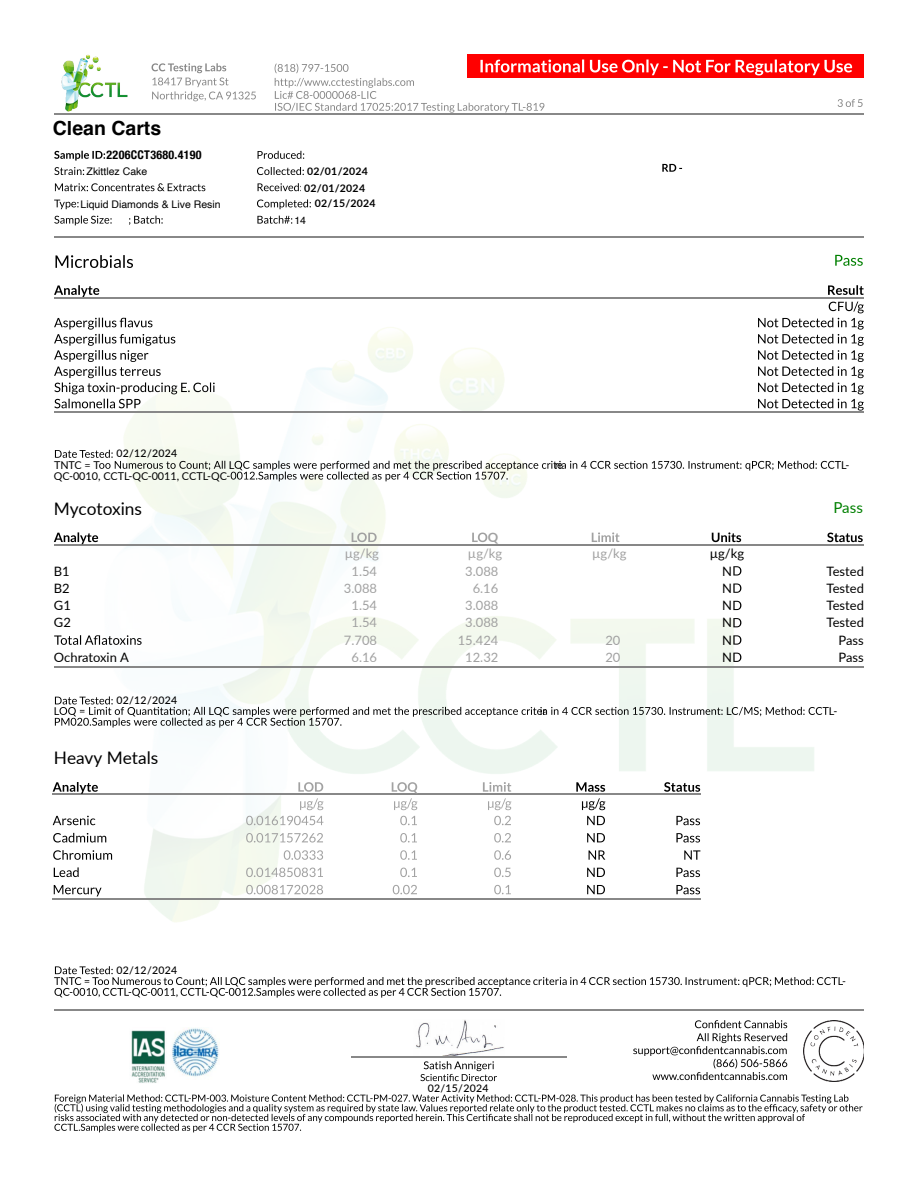
<style>
.page{position:relative;width:918px;height:1188px;background:#fff}
.page>*{position:absolute;margin:0;border:0;box-sizing:border-box;transform-origin:0 0}
.t1{font:700 19.5px "Helvetica";color:#000}
.t2{font:17.25px "Lato";color:#000}
.t3{font:15.15px "Lato";color:#008000}
.t4{font:12.9px "Lato";color:#a1a1a1}
.t5{font:12.9px "Lato";color:#000}
.t6{font:700 12.9px "Lato";color:#a1a1a1}
.t7{font:700 condensed 12px "Helvetica Neue";letter-spacing:.025em;color:#000}
.t8{font:10.8px "Lato";color:#000}
.t9{font:500 10.5px "Lato";letter-spacing:.025em;color:#000}
.t10{font:10.5px "Helvetica";color:#000}
.t11{font:700 10.5px/16.6px "Lato";letter-spacing:.025em;color:#000}
</style>
<div class="page">
<hr style="left:54px;top:113px;width:810px;height:1px;background:#888">
<div style="left:468px;top:54px;width:396px;height:24px;background:#f00"></div>
<svg style="left:152px;top:63px;width:104px;height:38px"></svg>
<svg style="left:275px;top:58px;width:588px;height:55px"></svg>
<img style="left:61px;top:54px;width:67px;height:58px">
<hr style="left:54px;top:237px;width:810px;height:1px;background:#888">
<svg style="left:54px;top:167px;width:30px;height:8px"></svg>
<svg style="left:55px;top:183px;width:150px;height:8px"></svg>
<svg style="left:54px;top:200px;width:25px;height:9px"></svg>
<svg style="left:54px;top:216px;width:109px;height:9px"></svg>
<svg style="left:258px;top:151px;width:46px;height:8px"></svg>
<svg style="left:257px;top:167px;width:47px;height:8px"></svg>
<svg style="left:258px;top:183px;width:43px;height:9px"></svg>
<svg style="left:257px;top:199px;width:54px;height:10px"></svg>
<svg style="left:257px;top:216px;width:35px;height:8px"></svg>
<svg style="left:662px;top:164px;width:20px;height:8px"></svg>
<svg style="left:56px;top:255px;width:77px;height:13px"></svg>
<svg style="left:835px;top:255px;width:28px;height:11px"></svg>
<svg style="left:54px;top:966px;width:791px;height:32px"></svg>
<hr style="left:559px;top:411px;width:305px;height:2px;background:#888">
<hr style="left:54px;top:411px;width:505px;height:2px;background:#888">
<hr style="left:559px;top:297px;width:305px;height:1px;background:#888">
<hr style="left:54px;top:297px;width:505px;height:1px;background:#888">
<svg style="left:54px;top:285px;width:45px;height:12px"></svg>
<svg style="left:828px;top:285px;width:36px;height:10px"></svg>
<svg style="left:54px;top:318px;width:161px;height:90px"></svg>
<svg style="left:758px;top:301px;width:106px;height:110px"></svg>
<hr style="left:54px;top:1010px;width:810px;height:1px;background:#888">
<svg style="left:54px;top:1094px;width:809px;height:38px"></svg>
<img style="left:131px;top:1028px;width:88px;height:55px">
<img style="left:804px;top:1021px;width:60px;height:60px">
<svg style="left:633px;top:1020px;width:154px;height:60px"></svg>
<img style="left:416px;top:1020px;width:88px;height:36px">
<svg style="left:420px;top:1061px;width:77px;height:20px"></svg>
<hr style="left:351px;top:1056px;width:216px;height:1px;background:#888">
<hr style="left:606px;top:899px;width:95px;height:1px;background:#888">
<hr style="left:512px;top:899px;width:94px;height:1px;background:#888">
<hr style="left:418px;top:899px;width:94px;height:1px;background:#888">
<hr style="left:324px;top:899px;width:94px;height:1px;background:#888">
<hr style="left:209px;top:899px;width:115px;height:1px;background:#888">
<hr style="left:53px;top:899px;width:156px;height:1px;background:#888">
<hr style="left:606px;top:794px;width:95px;height:1px;background:#888">
<hr style="left:512px;top:794px;width:94px;height:1px;background:#888">
<hr style="left:418px;top:794px;width:94px;height:1px;background:#888">
<hr style="left:209px;top:794px;width:115px;height:1px;background:#888">
<hr style="left:53px;top:794px;width:156px;height:1px;background:#888">
<svg style="left:53px;top:782px;width:45px;height:12px"></svg>
<svg style="left:576px;top:782px;width:124px;height:10px"></svg>
<svg style="left:298px;top:782px;width:213px;height:28px"></svg>
<svg style="left:582px;top:798px;width:23px;height:12px"></svg>
<svg style="left:53px;top:816px;width:42px;height:9px"></svg>
<svg style="left:246px;top:816px;width:265px;height:9px"></svg>
<svg style="left:587px;top:816px;width:113px;height:9px"></svg>
<svg style="left:53px;top:833px;width:53px;height:10px"></svg>
<svg style="left:246px;top:833px;width:265px;height:10px"></svg>
<svg style="left:587px;top:833px;width:113px;height:10px"></svg>
<svg style="left:53px;top:850px;width:59px;height:10px"></svg>
<svg style="left:284px;top:850px;width:227px;height:10px"></svg>
<svg style="left:589px;top:850px;width:111px;height:10px"></svg>
<svg style="left:54px;top:867px;width:25px;height:10px"></svg>
<svg style="left:246px;top:868px;width:265px;height:9px"></svg>
<svg style="left:587px;top:868px;width:113px;height:9px"></svg>
<svg style="left:54px;top:885px;width:48px;height:11px"></svg>
<svg style="left:246px;top:885px;width:265px;height:9px"></svg>
<svg style="left:587px;top:885px;width:113px;height:9px"></svg>
<svg style="left:55px;top:450px;width:786px;height:31px"></svg>
<svg style="left:732px;top:707px;width:97px;height:9px"></svg>
<svg style="left:55px;top:696px;width:668px;height:31px"></svg>
<hr style="left:742px;top:666px;width:122px;height:1px;background:#878787">
<hr style="left:620px;top:666px;width:122px;height:1px;background:#878787">
<hr style="left:498px;top:666px;width:122px;height:1px;background:#878787">
<hr style="left:377px;top:666px;width:121px;height:1px;background:#878787">
<hr style="left:256px;top:666px;width:121px;height:1px;background:#878787">
<hr style="left:54px;top:666px;width:202px;height:1px;background:#878787">
<hr style="left:742px;top:544px;width:122px;height:1px;background:#878787">
<hr style="left:620px;top:544px;width:122px;height:1px;background:#878787">
<hr style="left:498px;top:544px;width:122px;height:1px;background:#878787">
<hr style="left:377px;top:544px;width:121px;height:1px;background:#878787">
<hr style="left:256px;top:544px;width:121px;height:1px;background:#878787">
<hr style="left:54px;top:544px;width:202px;height:1px;background:#878787">
<svg style="left:54px;top:532px;width:44px;height:12px"></svg>
<svg style="left:352px;top:533px;width:25px;height:9px"></svg>
<svg style="left:472px;top:533px;width:15px;height:9px"></svg>
<svg style="left:592px;top:532px;width:28px;height:10px"></svg>
<svg style="left:712px;top:532px;width:29px;height:10px"></svg>
<svg style="left:827px;top:533px;width:36px;height:9px"></svg>
<svg style="left:733px;top:566px;width:8px;height:10px"></svg>
<svg style="left:733px;top:584px;width:8px;height:9px"></svg>
<svg style="left:733px;top:601px;width:8px;height:9px"></svg>
<svg style="left:733px;top:618px;width:8px;height:9px"></svg>
<svg style="left:54px;top:635px;width:88px;height:10px"></svg>
<svg style="left:733px;top:635px;width:8px;height:10px"></svg>
<svg style="left:733px;top:653px;width:8px;height:9px"></svg>
<svg style="left:54px;top:151px;width:52px;height:10px"></svg>
<h1 class="t1" style="left:53px;top:116px;width:110px">Clean Carts</h1>
<p class="t7" style="left:107px;top:145px;width:97px">2206CCT3680.4190</p>
<p class="t10" style="left:87px;top:163px;width:62px">Zkittlez Cake</p>
<p class="t10" style="left:81px;top:196px;width:142px">Liquid Diamonds &amp; Live Resin</p>
<p class="t11" style="left:304px;top:163px;width:65px">02/01/2024<br>02/01/2024</p>
<p class="t11" style="left:315px;top:195px;width:62px">02/15/2024</p>
<p class="t10" style="left:294px;top:212px;width:13px">14</p>
<p class="t9" style="left:117px;top:446px;width:62px">02/12/2024</p>
<p class="t8" style="left:54px;top:457px;width:47px">TNTC = T</p>
<p class="t8" style="left:229px;top:457px;width:7px">L</p>
<p class="t8" style="left:841px;top:457px;width:10px">L-</p>
<p class="t8" style="left:54px;top:468px;width:175px">QC-0010, CCTL-QC-0011, CCTL-QC</p>
<h2 class="t2" style="left:54px;top:496px;width:90px">Mycotoxins</h2>
<p class="t3" style="left:834px;top:497px;width:31px">Pass</p>
<p class="t6" style="left:488px;top:528px;width:12px">Q</p>
<p class="t4" style="left:345px;top:544px;width:36px">µg/kg</p>
<p class="t4" style="left:468px;top:544px;width:36px">µg/kg</p>
<p class="t4" style="left:592px;top:544px;width:36px">µg/kg</p>
<p class="t5" style="left:710px;top:544px;width:36px">µg/kg</p>
<p class="t5" style="left:54px;top:562px;width:17px">B1</p>
<p class="t4" style="left:351px;top:562px;width:27px">1.54</p>
<p class="t4" style="left:465px;top:562px;width:35px">3.088</p>
<p class="t5" style="left:722px;top:562px;width:11px">N</p>
<p class="t5" style="left:827px;top:562px;width:39px">Tested</p>
<p class="t5" style="left:54px;top:579px;width:17px">B2</p>
<p class="t4" style="left:344px;top:579px;width:35px">3.088</p>
<p class="t4" style="left:473px;top:579px;width:27px">6.16</p>
<p class="t5" style="left:722px;top:579px;width:11px">N</p>
<p class="t5" style="left:827px;top:579px;width:39px">Tested</p>
<p class="t5" style="left:54px;top:596px;width:18px">G1</p>
<p class="t4" style="left:352px;top:596px;width:27px">1.54</p>
<p class="t4" style="left:465px;top:596px;width:35px">3.088</p>
<p class="t5" style="left:722px;top:596px;width:11px">N</p>
<p class="t5" style="left:827px;top:596px;width:39px">Tested</p>
<p class="t5" style="left:54px;top:613px;width:18px">G2</p>
<p class="t4" style="left:352px;top:613px;width:27px">1.54</p>
<p class="t4" style="left:465px;top:613px;width:35px">3.088</p>
<p class="t5" style="left:722px;top:613px;width:11px">N</p>
<p class="t5" style="left:827px;top:613px;width:39px">Tested</p>
<p class="t4" style="left:344px;top:631px;width:35px">7.708</p>
<p class="t4" style="left:458px;top:631px;width:42px">15.424</p>
<p class="t4" style="left:605px;top:631px;width:17px">20</p>
<p class="t5" style="left:722px;top:631px;width:11px">N</p>
<p class="t5" style="left:839px;top:631px;width:27px">Pass</p>
<p class="t5" style="left:54px;top:648px;width:77px">Ochratoxin A</p>
<p class="t4" style="left:351px;top:648px;width:27px">6.16</p>
<p class="t4" style="left:465px;top:648px;width:35px">12.32</p>
<p class="t4" style="left:605px;top:648px;width:17px">20</p>
<p class="t5" style="left:722px;top:648px;width:11px">N</p>
<p class="t5" style="left:839px;top:648px;width:27px">Pass</p>
<p class="t9" style="left:117px;top:693px;width:62px">02/12/2024</p>
<p class="t8" style="left:54px;top:703px;width:7px">L</p>
<p class="t8" style="left:208px;top:703px;width:7px">L</p>
<p class="t8" style="left:726px;top:703px;width:7px">L</p>
<p class="t8" style="left:829px;top:703px;width:10px">L-</p>
<h2 class="t2" style="left:54px;top:745px;width:106px">Heavy Metals</h2>
<p class="t9" style="left:117px;top:963px;width:62px">02/12/2024</p>
<p class="t9" style="left:428px;top:1080px;width:62px">02/15/2024</p>
</div>
